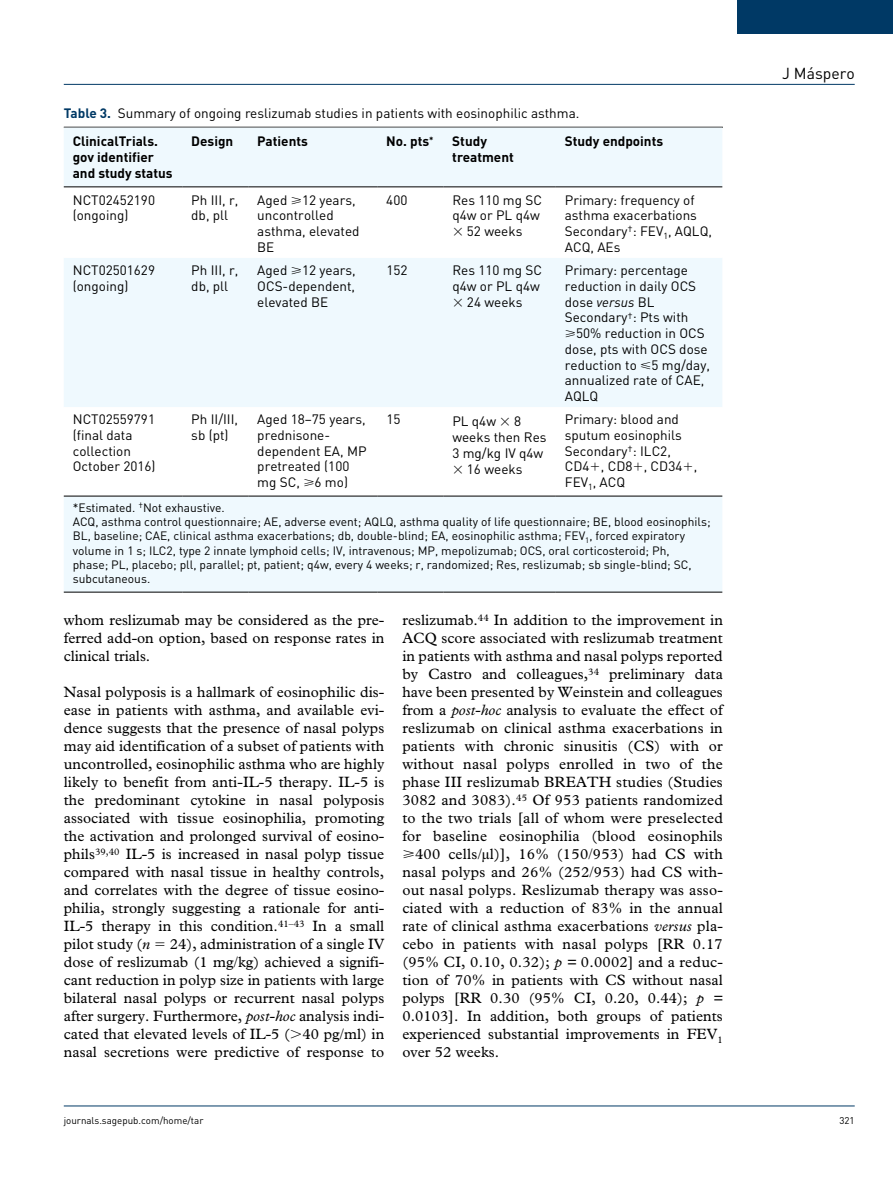
<style>
.page{position:relative;width:893px;height:1191px;background:#fff}
.page>*{position:absolute;margin:0;border:0;box-sizing:border-box;transform-origin:0 0}
.t1{font:15.75px "DIN";color:#000}
.t2{font:15px/18px "Plantin Std";letter-spacing:.005em;color:#000;text-align:justify}
.t3{font:13.5px/15.8px "DIN";color:#000}
.t4{font:700 13.5px/15.8px "DIN";color:#000}
.t5{font:12px/14.2px "DIN";color:#000}
.t6{font:9.75px "DIN";color:#000}
.s1{font-weight:700;color:#003965}
.s2{font-weight:700}
.s3{font-style:italic}
</style>
<div class="page">
<hr style="left:64px;top:84px;width:791px;height:1px;background:#003965">
<hr style="left:64px;top:1105px;width:791px;height:1px;background:#003965">
<div style="left:738px;top:0;width:155px;height:34px;background:#003965"></div>
<hr style="left:64px;top:127px;width:659px;height:1px;background:#000">
<div style="left:64px;top:128px;width:658px;height:464px;background:#eff9fe"></div>
<svg style="left:64px;top:187px;width:658px;height:309px"></svg>
<hr style="left:64px;top:186px;width:118px;height:1px;background:#000">
<hr style="left:182px;top:186px;width:66px;height:1px;background:#000">
<hr style="left:248px;top:186px;width:129px;height:1px;background:#000">
<hr style="left:377px;top:186px;width:66px;height:1px;background:#000">
<hr style="left:443px;top:186px;width:113px;height:1px;background:#000">
<hr style="left:556px;top:186px;width:166px;height:1px;background:#000">
<hr style="left:64px;top:496px;width:118px;height:1px;background:#000">
<hr style="left:182px;top:496px;width:66px;height:1px;background:#000">
<hr style="left:248px;top:496px;width:129px;height:1px;background:#000">
<hr style="left:377px;top:496px;width:66px;height:1px;background:#000">
<hr style="left:443px;top:496px;width:113px;height:1px;background:#000">
<hr style="left:556px;top:496px;width:166px;height:1px;background:#000">
<hr style="left:64px;top:592px;width:118px;height:1px;background:#000">
<hr style="left:182px;top:592px;width:66px;height:1px;background:#000">
<hr style="left:248px;top:592px;width:129px;height:1px;background:#000">
<hr style="left:377px;top:592px;width:66px;height:1px;background:#000">
<hr style="left:443px;top:592px;width:113px;height:1px;background:#000">
<hr style="left:556px;top:592px;width:166px;height:1px;background:#000">
<svg style="left:454px;top:228px;width:8px;height:8px"></svg>
<svg style="left:454px;top:298px;width:8px;height:8px"></svg>
<svg style="left:501px;top:418px;width:8px;height:8px"></svg>
<svg style="left:454px;top:465px;width:8px;height:8px"></svg>
<svg style="left:591px;top:463px;width:8px;height:8px"></svg>
<svg style="left:634px;top:463px;width:8px;height:8px"></svg>
<svg style="left:684px;top:463px;width:8px;height:8px"></svg>
<p class="t3" style="left:73px;top:98px;width:508px;line-height:28.5px;text-indent:-9px"><span class="s1">Table 3.</span> Summary of ongoing reslizumab studies in patients with eosinophilic asthma.<br><span class="s2">ClinicalTrials.</span></p>
<p class="t4" style="left:73px;top:149px;width:101px">gov identifier and study status</p>
<p class="t4" style="left:191px;top:133px;width:43px">Design</p>
<p class="t4" style="left:257px;top:133px;width:52px">Patients</p>
<p class="t4" style="left:386px;top:133px;width:49px">No. pts<sup>*</sup></p>
<p class="t4" style="left:452px;top:133px;width:63px">Study treatment</p>
<p class="t4" style="left:565px;top:133px;width:100px">Study endpoints</p>
<p class="t3" style="left:73px;top:191px;width:84px">NCT02452190 (ongoing)</p>
<p class="t3" style="left:191px;top:191px;width:49px">Ph III, r, db, pll</p>
<p class="t3" style="left:257px;top:191px;width:104px">Aged ⩾12 years, uncontrolled asthma, elevated<br>BE</p>
<p class="t3" style="left:386px;top:191px;width:23px">400</p>
<p class="t3" style="left:452px;top:191px;width:91px;text-align:center">Res 110 mg SC q4w or PL q4w<br>52 weeks</p>
<p class="t3" style="left:565px;top:191px;width:149px">Primary: frequency of asthma exacerbations<br>Secondary<sup>†</sup>: FEV<sub>1</sub>, AQLQ,<br>ACQ, AEs</p>
<p class="t3" style="left:73px;top:262px;width:84px">NCT02501629 (ongoing)</p>
<p class="t3" style="left:191px;top:262px;width:49px">Ph III, r, db, pll</p>
<p class="t3" style="left:257px;top:262px;width:100px;text-align:justify">Aged ⩾12 years, OCS-dependent, elevated BE</p>
<p class="t3" style="left:386px;top:262px;width:23px">152</p>
<p class="t3" style="left:452px;top:262px;width:91px;text-align:center">Res 110 mg SC q4w or PL q4w<br>24 weeks</p>
<p class="t3" style="left:565px;top:262px;width:147px">Primary: percentage reduction in daily OCS dose <span class="s3">versus</span> BL<br>Secondary<sup>†</sup>: Pts with ⩾50% reduction in OCS dose, pts with OCS dose reduction to ⩽5 mg/day, annualized rate of CAE,<br>AQLQ</p>
<p class="t3" style="left:73px;top:411px;width:84px">NCT02559791 (final data collection<br>October 2016)</p>
<p class="t3" style="left:191px;top:411px;width:48px">Ph II/III, sb (pt)</p>
<p class="t3" style="left:257px;top:411px;width:111px">Aged 18–75 years, prednisone&shy;dependent EA, MP pretreated (100 mg SC, ⩾6 mo)</p>
<p class="t3" style="left:386px;top:411px;width:16px">15</p>
<p class="t3" style="left:452px;top:413px;width:45px">PL q4w</p>
<p class="t3" style="left:514px;top:413px;width:9px">8</p>
<p class="t3" style="left:565px;top:411px;width:134px">Primary: blood and sputum eosinophils<br>Secondary<sup>†</sup>: ILC2,<br>CD4 , CD8 , CD34 ,<br>FEV<sub>1</sub>, ACQ</p>
<p class="t5" style="left:73px;top:500px;width:639px">*Estimated. <sup>†</sup>Not exhaustive.<br>ACQ, asthma control questionnaire; AE, adverse event; AQLQ, asthma quality of life questionnaire; BE, blood eosinophils; BL, baseline; CAE, clinical asthma exacerbations; db, double-blind; EA, eosinophilic asthma; FEV<sub>1</sub>, forced expiratory volume in 1 s; ILC2, type 2 innate lymphoid cells; IV, intravenous; MP, mepolizumab; OCS, oral corticosteroid; Ph,<br>phase; PL, placebo; pll, parallel; pt, patient; q4w, every 4 weeks; r, randomized; Res, reslizumab; sb single-blind; SC, subcutaneous.</p>
<p class="t2" style="left:64px;top:611px;width:322px">whom reslizumab may be considered as the pre&shy;ferred add-on option, based on response rates in clinical trials.</p>
<p class="t2" style="left:64px;top:683px;width:322px">Nasal polyposis is a hallmark of eosinophilic dis&shy;ease in patients with asthma, and available evi&shy;dence suggests that the presence of nasal polyps may aid identification of a subset of patients with uncontrolled, eosinophilic asthma who are highly likely to benefit from anti-IL-5 therapy. IL-5 is the predominant cytokine in nasal polyposis associated with tissue eosinophilia, promoting the activation and prolonged survival of eosino&shy;phils<sup>39,40</sup> IL-5 is increased in nasal polyp tissue compared with nasal tissue in healthy controls, and correlates with the degree of tissue eosino&shy;philia, strongly suggesting a rationale for anti-IL-5 therapy in this condition.<sup>41–43</sup> In a small pilot study (<span class="s3">n</span></p>
<p class="t3" style="left:452px;top:429px;width:96px">weeks then Res</p>
<p class="t3" style="left:452px;top:445px;width:93px">3 mg/kg IV q4w</p>
<p class="t3" style="left:467px;top:460px;width:57px">16 weeks</p>
<p class="t2" style="left:402px;top:611px;width:322px">reslizumab.<sup>44</sup> In addition to the improvement in ACQ score associated with reslizumab treatment in patients with asthma and nasal polyps reported by Castro and colleagues,<sup>34</sup> preliminary data have been presented by Weinstein and colleagues from a <span class="s3">post-hoc</span> analysis to evaluate the effect of reslizumab on clinical asthma exacerbations in patients with chronic sinusitis (CS) with or without nasal polyps enrolled in two of the phase III reslizumab BREATH studies (Studies 3082 and 3083).<sup>45</sup> Of 953 patients randomized to the two trials [all of whom were preselected for baseline eosinophilia (blood eosinophils ⩾400 cells/µl)], 16% (150/953) had CS with nasal polyps and 26% (252/953) had CS with&shy;out nasal polyps. Reslizumab therapy was asso&shy;ciated with a reduction of 83% in the annual rate of clinical asthma exacerbations <span class="s3">versus</span> pla&shy;cebo in patients with nasal polyps [RR 0.17 (95% CI, 0.10, 0.32); <span class="s3">p =</span> 0.0002] and a reduc&shy;tion of 70% in patients with CS without nasal polyps [RR 0.30 (95% CI, 0.20, 0.44); <span class="s3">p = </span>0.0103]. In addition, both groups of patients experienced substantial improvements in FEV<sub>1 </sub>over 52 weeks.</p>
<p class="t2" style="left:64px;top:935px;width:322px;text-indent:106px">24), administration of a single IV dose of reslizumab (1 mg/kg) achieved a signifi&shy;cant reduction in polyp size in patients with large bilateral nasal polyps or recurrent nasal polyps after surgery. Furthermore, <span class="s3">post-hoc</span> analysis indi&shy;cated that elevated levels of IL-5 ( 40 pg/ml) in nasal secretions were predictive of response to</p>
<p class="t1" style="left:782px;top:63px;width:74px">J Máspero</p>
<p class="t6" style="left:64px;top:1114px;width:141px">journals.sagepub.com/home/tar</p>
<p class="t6" style="left:839px;top:1114px;width:17px">321</p>
</div>
